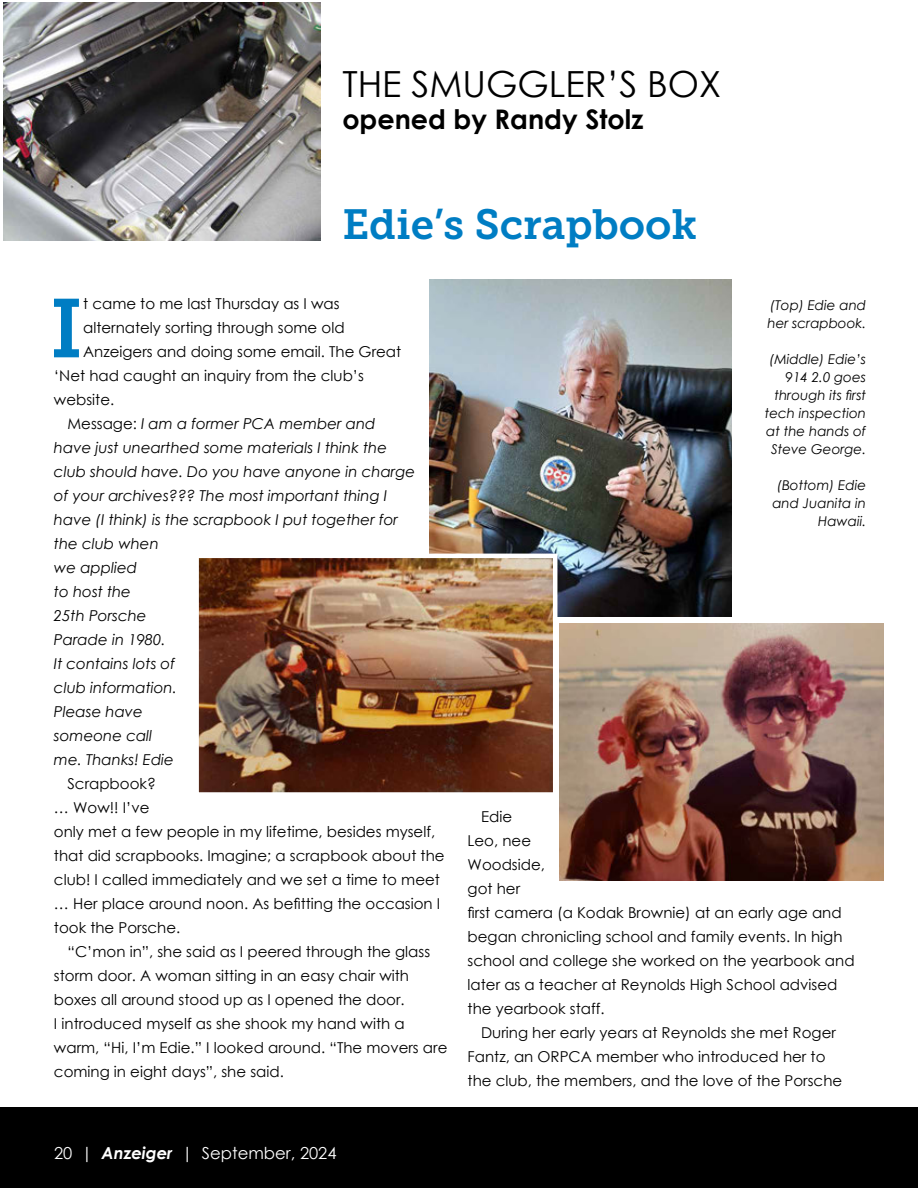
<style>
.page{position:relative;width:918px;height:1188px;background:#fff}
.page>*{position:absolute;margin:0;border:0;box-sizing:border-box;transform-origin:0 0}
.t1{font:82.65px "Museo Slab 700";color:#007dc3}
.t2{font:42px "Museo Slab 700";color:#007dc3}
.t3{font:36px "Century Gothic";color:#000}
.t4{font:700 27px "Century Gothic";color:#000}
.t5{font:16.5px "Century Gothic";color:#fff}
.t6{font:15px/24px "Century Gothic";color:#000}
.t7{font:italic 15px "Century Gothic";color:#000}
.t8{font:italic 13.5px/18px "Century Gothic";color:#000;text-align:right}
.s1{font-style:normal}
.s2{font-weight:700;font-style:italic}
</style>
<div class="page">
<div style="left:0;top:1107px;width:918px;height:81px;background:#000"></div>
<img style="left:3px;top:2px;width:317px;height:239px">
<img style="left:429px;top:279px;width:303px;height:338px">
<img style="left:198px;top:554px;width:359px;height:239px">
<img style="left:560px;top:623px;width:324px;height:257px">
<h3 class="t3" style="left:342px;top:58px;width:380px">THE SMUGGLER’S BOX</h3>
<h3 class="t4" style="left:342px;top:99px;width:303px">opened by Randy Stolz</h3>
<h2 class="t2" style="left:342px;top:201px;width:356px">Edie’s Scrapbook</h2>
<h1 class="t1" style="left:50px;top:282px;width:35px">I</h1>
<p class="t6" style="left:83px;top:292px;width:258px">t came to me last Thursday as I was</p>
<p class="t6" style="left:83px;top:316px;width:263px">alternately sorting through some old</p>
<p class="t6" style="left:83px;top:340px;width:320px">Anzeigers and doing some email. The Great</p>
<p class="t6" style="left:54px;top:364px;width:312px">‘Net had caught an inquiry from the club’s</p>
<p class="t6" style="left:54px;top:388px;width:62px">website.</p>
<p class="t7" style="left:67px;top:413px;width:310px"><span class="s1">Message:</span> I am a former PCA member and</p>
<p class="t7" style="left:54px;top:437px;width:335px">have just unearthed some materials I think the</p>
<p class="t7" style="left:54px;top:461px;width:363px">club should have. Do you have anyone in charge</p>
<p class="t7" style="left:54px;top:485px;width:335px">of your archives??? The most important thing I</p>
<p class="t7" style="left:54px;top:509px;width:346px">have (I think) is the scrapbook I put together for</p>
<p class="t7" style="left:54px;top:533px;width:106px">the club when</p>
<p class="t7" style="left:54px;top:557px;width:85px">we applied</p>
<p class="t7" style="left:54px;top:581px;width:79px">to host the</p>
<p class="t7" style="left:54px;top:605px;width:94px">25th Porsche</p>
<p class="t7" style="left:54px;top:629px;width:113px">Parade in 1980.</p>
<p class="t7" style="left:54px;top:653px;width:123px">It contains lots of</p>
<p class="t7" style="left:54px;top:677px;width:124px">club information.</p>
<p class="t7" style="left:54px;top:701px;width:91px">Please have</p>
<p class="t7" style="left:54px;top:725px;width:100px">someone call</p>
<p class="t7" style="left:54px;top:749px;width:122px">me. Thanks! Edie</p>
<p class="t6" style="left:54px;top:772px;width:392px;text-indent:14px">Scrapbook?<br>… Wow!! I’ve<br>only met a few people in my lifetime, besides myself, that did scrapbooks. Imagine; a scrapbook about the club! I called immediately and we set a time to meet … Her place around noon. As befitting the occasion I took the Porsche.</p>
<p class="t6" style="left:54px;top:940px;width:395px;text-indent:14px">“C’mon in”, she said as I peered through the glass storm door. A woman sitting in an easy chair with boxes all around stood up as I opened the door.<br>I introduced myself as she shook my hand with a warm, “Hi, I’m Edie.” I looked around. “The movers are coming in eight days”, she said.</p>
<p class="t8" style="left:767px;top:296px;width:100px;text-align:left">(Top) Edie and her scrapbook.</p>
<p class="t8" style="left:765px;top:350px;width:103px">(Middle) Edie’s<br>914 2.0 goes through its first tech inspection at the hands of<br>Steve George.</p>
<p class="t8" style="left:772px;top:476px;width:95px">(Bottom) Edie and Juanita in<br>Hawaii.</p>
<p class="t6" style="left:468px;top:805px;width:389px;text-indent:14px">Edie<br>Leo, nee<br>Woodside,<br>got her<br>first camera (a Kodak Brownie) at an early age and began chronicling school and family events. In high school and college she worked on the yearbook and later as a teacher at Reynolds High School advised the yearbook staff.</p>
<p class="t6" style="left:468px;top:1021px;width:376px;text-indent:14px">During her early years at Reynolds she met Roger<br>Fantz, an ORPCA member who introduced her to the club, the members, and the love of the Porsche</p>
<p class="t5" style="left:54px;top:1142px;width:284px">20 | <span class="s2">Anzeiger</span> | September, 2024</p>
</div>
